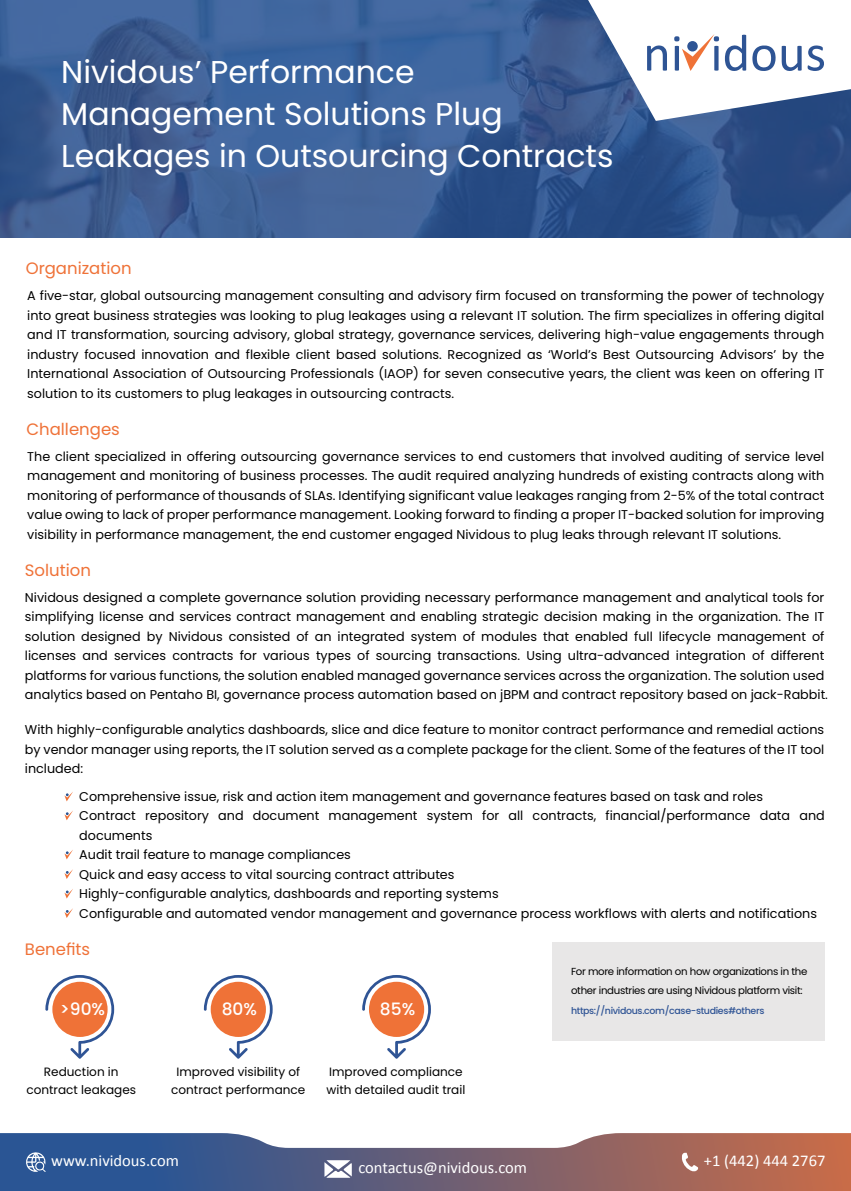
<style>
.page{position:relative;width:851px;height:1191px;background:#fff}
.page>*{position:absolute;margin:0;border:0;box-sizing:border-box;transform-origin:0 0}
.t1{font:31.5px/42px "Poppins";color:#fff}
.t2{font:500 16.95px "Poppins";color:#fff}
.t3{font:16.5px "Calibri";color:#fff}
.t4{font:16.5px "Poppins";color:#ef7238}
.t5{font:12.75px/19.5px "Poppins";color:#000;text-align:justify}
.t6{font:12px/18.5px "Poppins";color:#000;text-align:center}
.t7{font:10.2px/19.5px "Poppins";letter-spacing:-.03em;color:#000}
.t8{font:500 9.45px "Poppins";letter-spacing:-.035em;color:#2f5495}
</style>
<div class="page">
<div style="left:552px;top:942px;width:272px;height:98px;background:#e8e7e7"></div>
<svg style="left:0;top:1133px;width:850px;height:58px;background:#7b6e82"></svg>
<svg style="left:0;top:0;width:850px;height:237px;background:#395c92"></svg>
<svg style="left:574px;top:0;width:276px;height:121px"></svg>
<svg style="left:681px;top:1152px;width:17px;height:19px"></svg>
<svg style="left:45px;top:975px;width:69px;height:83px"></svg>
<svg style="left:204px;top:975px;width:68px;height:83px"></svg>
<div style="left:211px;top:981px;width:55px;height:56px;background:#ef7237;border-radius:50%"></div>
<svg style="left:362px;top:975px;width:69px;height:83px"></svg>
<div style="left:369px;top:981px;width:55px;height:56px;background:#ef7237;border-radius:50%"></div>
<svg style="left:64px;top:889px;width:9px;height:9px"></svg>
<svg style="left:64px;top:908px;width:9px;height:10px"></svg>
<svg style="left:64px;top:850px;width:9px;height:9px"></svg>
<svg style="left:64px;top:792px;width:9px;height:9px"></svg>
<svg style="left:64px;top:869px;width:9px;height:10px"></svg>
<svg style="left:64px;top:810px;width:9px;height:10px"></svg>
<svg style="left:324px;top:1160px;width:28px;height:17px"></svg>
<svg style="left:25px;top:1151px;width:21px;height:21px"></svg>
<h1 class="t1" style="left:61px;top:51px;width:553px">Nividous’ Performance<br>Management Solutions Plug<br>Leakages in Outsourcing Contracts</h1>
<p class="t4" style="left:26px;top:259px;width:107px">Organization</p>
<p class="t5" style="left:27px;top:286px;width:798px">A five-star, global outsourcing management consulting and advisory firm focused on transforming the power of technology into great business strategies was looking to plug leakages using a relevant IT solution. The firm specializes in offering digital and IT transformation, sourcing advisory, global strategy, governance services, delivering high-value engagements through industry focused innovation and flexible client based solutions. Recognized as ‘World’s Best Outsourcing Advisors’ by the International Association of Outsourcing Professionals (IAOP) for seven consecutive years, the client was keen on offering IT solution to its customers to plug leakages in outsourcing contracts.</p>
<p class="t4" style="left:26px;top:419px;width:95px">Challenges</p>
<p class="t5" style="left:27px;top:446px;width:798px">The client specialized in offering outsourcing governance services to end customers that involved auditing of service level management and monitoring of business processes. The audit required analyzing hundreds of existing contracts along with monitoring of performance of thousands of SLAs. Identifying significant value leakages ranging from 2-5% of the total contract value owing to lack of proper performance management. Looking forward to finding a proper IT-backed solution for improving visibility in performance management, the end customer engaged Nividous to plug leaks through relevant IT solutions.</p>
<p class="t4" style="left:25px;top:560px;width:68px">Solution</p>
<p class="t5" style="left:25px;top:588px;width:804px;text-align:left">Nividous designed a complete governance solution providing necessary performance management and analytical tools for simplifying license and services contract management and enabling strategic decision making in the organization. The IT solution designed by Nividous consisted of an integrated system of modules that enabled full lifecycle management of licenses and services contracts for various types of sourcing transactions. Using ultra-advanced integration of different platforms for various functions, the solution enabled managed governance services across the organization. The solution used analytics based on Pentaho BI, governance process automation based on jBPM and contract repository based on jack-Rabbit.</p>
<p class="t5" style="left:25px;top:720px;width:800px">With highly-configurable analytics dashboards, slice and dice feature to monitor contract performance and remedial actions by vendor manager using reports, the IT solution served as a complete package for the client. Some of the features of the IT tool included:</p>
<p class="t5" style="left:79px;top:786px;width:747px;text-align:left">Comprehensive issue, risk and action item management and governance features based on task and roles<br>Contract repository and document management system for all contracts, financial/performance data and documents<br>Audit trail feature to manage compliances<br>Quick and easy access to vital sourcing contract attributes<br>Highly-configurable analytics, dashboards and reporting systems<br>Configurable and automated vendor management and governance process workflows with alerts and notifications</p>
<p class="t4" style="left:25px;top:939px;width:67px">Benefits</p>
<h2 class="t2" style="left:60px;top:999px;width:47px">&gt;90%</h2>
<h2 class="t2" style="left:222px;top:999px;width:37px">80%</h2>
<h2 class="t2" style="left:380px;top:999px;width:37px">85%</h2>
<p class="t7" style="left:571px;top:961px;width:238px">For more information on how organizations in the other industries are using Nividous platform visit:</p>
<p class="t8" style="left:571px;top:1004px;width:195px">https://nividous.com/case-studies#others</p>
<p class="t6" style="left:26px;top:1062px;width:111px">Reduction in contract leakages</p>
<p class="t6" style="left:171px;top:1062px;width:136px">Improved visibility of contract performance</p>
<p class="t6" style="left:326px;top:1062px;width:140px;text-align:left">Improved compliance with detailed audit trail</p>
<p class="t3" style="left:51px;top:1150px;width:129px">www.nividous.com</p>
<p class="t3" style="left:358px;top:1157px;width:170px">contactus@nividous.com</p>
<p class="t3" style="left:703px;top:1150px;width:123px">+1 (442) 444 2767</p>
</div>
